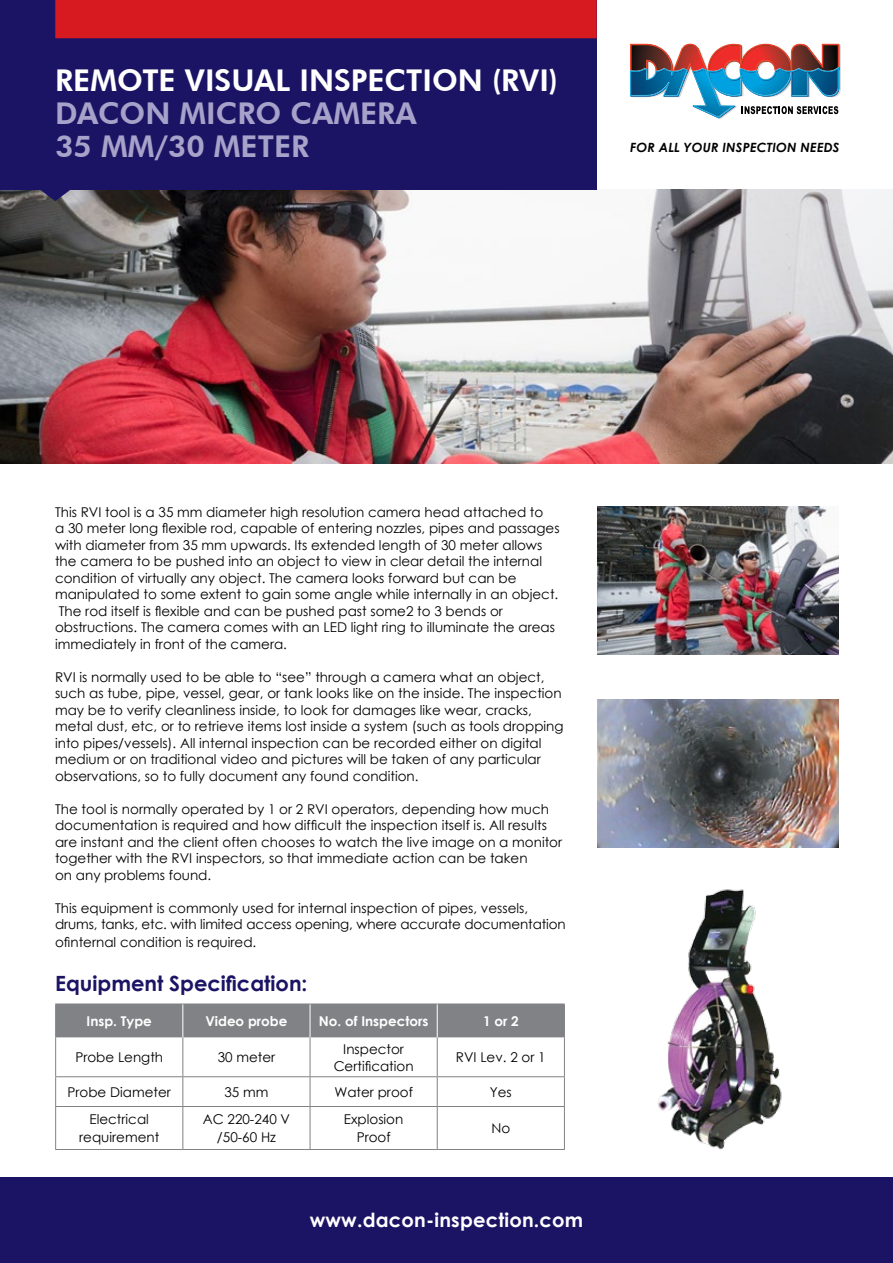
<style>
.page{position:relative;width:893px;height:1263px;background:#fff}
.page>*{position:absolute;margin:0;border:0;box-sizing:border-box;transform-origin:0 0}
.t1{font:800 30px/33px "Futura BT";color:#a6a2c9}
.t2{font:700 21px "Century Gothic";color:#1b1464}
.t3{font:700 19.5px "Century Gothic";letter-spacing:.01em;color:#fff}
.t4{font:13.5px/16.5px "Century Gothic";color:#000}
.t5{font:700 13.5px "Century Gothic";color:#fff}
.t6{font:italic 700 12.75px "Century Gothic";letter-spacing:.015em;color:#000}
.s1{color:#fff}
.s2{font-size:27px;color:#fff}
</style>
<div class="page">
<img style="left:0;top:189px;width:893px;height:275px">
<div style="left:0;top:0;width:597px;height:189px;background:#1b1464"></div>
<svg style="left:30px;top:189px;width:51px;height:12px"></svg>
<img style="left:597px;top:506px;width:241px;height:148px">
<img style="left:597px;top:700px;width:241px;height:148px">
<img style="left:657px;top:889px;width:125px;height:261px">
<div style="left:56px;top:1005px;width:508px;height:32px;background:#808285"></div>
<hr style="left:55px;top:1004px;width:128px;height:1px;background:#808285">
<hr style="left:183px;top:1004px;width:127px;height:1px;background:#808285">
<hr style="left:310px;top:1004px;width:127px;height:1px;background:#808285">
<hr style="left:437px;top:1004px;width:128px;height:1px;background:#808285">
<hr style="left:55px;top:1037px;width:1px;height:39px;background:#808285">
<hr style="left:182px;top:1037px;width:1px;height:39px;background:#808285">
<hr style="left:310px;top:1037px;width:1px;height:39px;background:#808285">
<hr style="left:437px;top:1037px;width:1px;height:39px;background:#808285">
<hr style="left:564px;top:1037px;width:1px;height:39px;background:#808285">
<hr style="left:55px;top:1076px;width:128px;height:1px;background:#808285">
<svg style="left:55px;top:1077px;width:1px;height:29px"></svg>
<hr style="left:183px;top:1076px;width:127px;height:1px;background:#808285">
<svg style="left:182px;top:1077px;width:1px;height:29px"></svg>
<hr style="left:310px;top:1076px;width:127px;height:1px;background:#808285">
<svg style="left:310px;top:1077px;width:1px;height:29px"></svg>
<hr style="left:437px;top:1076px;width:128px;height:1px;background:#808285">
<svg style="left:437px;top:1077px;width:1px;height:29px"></svg>
<svg style="left:564px;top:1077px;width:1px;height:29px"></svg>
<hr style="left:55px;top:1106px;width:128px;height:1px;background:#808285">
<hr style="left:55px;top:1107px;width:1px;height:42px;background:#808285">
<hr style="left:183px;top:1106px;width:127px;height:1px;background:#808285">
<hr style="left:182px;top:1107px;width:1px;height:42px;background:#808285">
<hr style="left:310px;top:1106px;width:127px;height:1px;background:#808285">
<hr style="left:310px;top:1107px;width:1px;height:42px;background:#808285">
<hr style="left:437px;top:1106px;width:128px;height:1px;background:#808285">
<hr style="left:437px;top:1107px;width:1px;height:42px;background:#808285">
<hr style="left:564px;top:1107px;width:1px;height:42px;background:#808285">
<hr style="left:55px;top:1149px;width:128px;height:1px;background:#808285">
<hr style="left:183px;top:1149px;width:127px;height:1px;background:#808285">
<hr style="left:310px;top:1149px;width:127px;height:1px;background:#808285">
<hr style="left:437px;top:1149px;width:128px;height:1px;background:#808285">
<hr style="left:182px;top:1004px;width:1px;height:33px;background:#fff">
<hr style="left:310px;top:1004px;width:1px;height:33px;background:#fff">
<hr style="left:437px;top:1004px;width:1px;height:33px;background:#fff">
<hr style="left:55px;top:1004px;width:1px;height:33px;background:#808285">
<hr style="left:564px;top:1004px;width:1px;height:33px;background:#808285">
<div style="left:55px;top:0;width:542px;height:38px;background:#d71920"></div>
<svg style="left:630px;top:43px;width:211px;height:76px"></svg>
<div style="left:0;top:1178px;width:893px;height:85px;background:#1b1464"></div>
<h1 class="t1" style="left:55px;top:63px;width:504px"><span class="s1">REMOTE VISUAL INSPECTION</span> <span class="s2">(</span><span class="s1">RVI</span><span class="s2">)<br></span>DACON MICRO CAMERA<br>35 MM/30 METER</h1>
<p class="t6" style="left:630px;top:138px;width:211px">FOR ALL YOUR INSPECTION NEEDS</p>
<p class="t4" style="left:55px;top:503px;width:506px">This RVI tool is a 35 mm diameter high resolution camera head attached to<br>a 30 meter long flexible rod, capable of entering nozzles, pipes and passages with diameter from 35 mm upwards. Its extended length of 30 meter allows the camera to be pushed into an object to view in clear detail the internal condition of virtually any object. The camera looks forward but can be manipulated to some extent to gain some angle while internally in an object.<br>The rod itself is flexible and can be pushed past some2 to 3 bends or obstructions. The camera comes with an LED light ring to illuminate the areas immediately in front of the camera.</p>
<p class="t4" style="left:55px;top:668px;width:510px">RVI is normally used to be able to “see” through a camera what an object, such as tube, pipe, vessel, gear, or tank looks like on the inside. The inspection may be to verify cleanliness inside, to look for damages like wear, cracks, metal dust, etc, or to retrieve items lost inside a system (such as tools dropping into pipes/vessels). All internal inspection can be recorded either on digital medium or on traditional video and pictures will be taken of any particular observations, so to fully document any found condition.</p>
<p class="t4" style="left:55px;top:800px;width:509px">The tool is normally operated by 1 or 2 RVI operators, depending how much documentation is required and how difficult the inspection itself is. All results are instant and the client often chooses to watch the live image on a monitor together with the RVI inspectors, so that immediate action can be taken<br>on any problems found.</p>
<p class="t4" style="left:55px;top:899px;width:512px">This equipment is commonly used for internal inspection of pipes, vessels, drums, tanks, etc. with limited access opening, where accurate documentation</p>
<p class="t4" style="left:55px;top:934px;width:203px">ofinternal condition is required.</p>
<h2 class="t2" style="left:55px;top:967px;width:254px">Equipment Specification:</h2>
<p class="t5" style="left:87px;top:1010px;width:67px">Insp. Type</p>
<p class="t5" style="left:205px;top:1010px;width:84px">Video probe</p>
<p class="t5" style="left:319px;top:1010px;width:111px">No. of Inspectors</p>
<p class="t5" style="left:483px;top:1010px;width:37px">1 or 2</p>
<p class="t4" style="left:75px;top:1049px;width:89px">Probe Length</p>
<p class="t4" style="left:218px;top:1049px;width:59px">30 meter</p>
<p class="t4" style="left:334px;top:1040px;width:81px;line-height:17.2px;text-align:center">Inspector<br>Certification</p>
<p class="t4" style="left:456px;top:1049px;width:91px">RVI Lev. 2 or 1</p>
<p class="t4" style="left:68px;top:1083px;width:105px">Probe Diameter</p>
<p class="t4" style="left:224px;top:1083px;width:46px">35 mm</p>
<p class="t4" style="left:334px;top:1083px;width:80px">Water proof</p>
<p class="t4" style="left:490px;top:1083px;width:24px">Yes</p>
<p class="t4" style="left:79px;top:1111px;width:82px;line-height:17.2px;text-align:center">Electrical requirement</p>
<p class="t4" style="left:203px;top:1111px;width:89px;line-height:17.2px;text-align:center">AC 220-240 V /50-60 Hz</p>
<p class="t4" style="left:344px;top:1111px;width:61px;line-height:17.2px;text-align:center">Explosion<br>Proof</p>
<p class="t4" style="left:491px;top:1120px;width:20px">No</p>
<h3 class="t3" style="left:310px;top:1205px;width:275px">www.dacon-inspection.com</h3>
</div>
